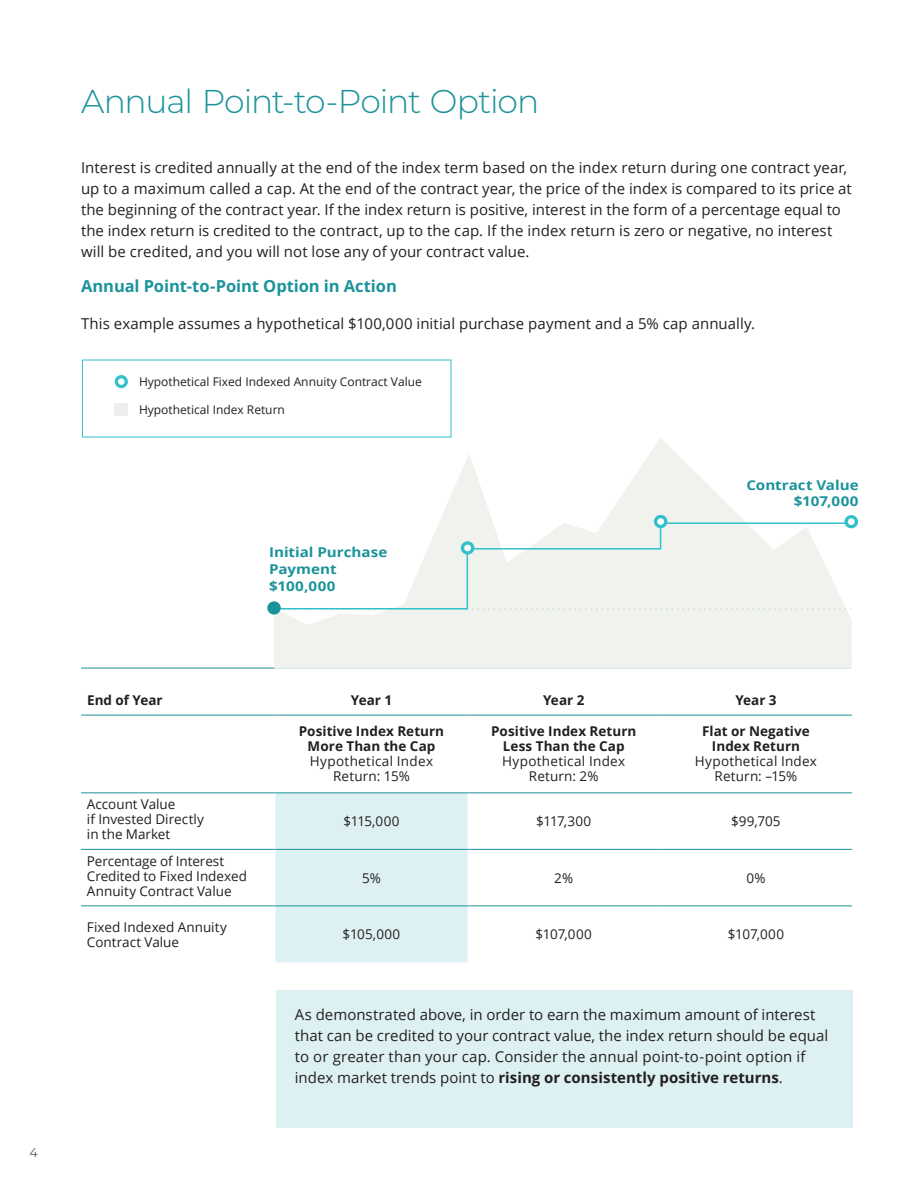
<style>
.page{position:relative;width:918px;height:1188px;background:#fff}
.page>*{position:absolute;margin:0;border:0;box-sizing:border-box;transform-origin:0 0}
.t1{font:300 33px "Montserrat";letter-spacing:-.035em;color:#1a939b}
.t2{font:700 16.5px "Open Sans";letter-spacing:-.005em;color:#1a939b}
.t3{font:15px/21px "Open Sans";letter-spacing:.005em;color:#231f20}
.t4{font:13.5px/15px "Open Sans";letter-spacing:.005em;color:#231f20;text-align:center}
.t5{font:700 13.5px/15px "Open Sans";letter-spacing:.005em;color:#231f20;text-align:center}
.t6{font:700 13.5px/16.8px "Open Sans";color:#1a939b;scale:1.12 1}
.t7{font:300 12.75px "Montserrat";color:#231f20}
.t8{font:12px "Open Sans";color:#231f20}
.t9{font:10.5px/19.8px "Open Sans";color:#231f20}
.s1{font-weight:700}
</style>
<div class="page">
<hr style="left:81px;top:668px;width:769px;height:1px;background:#1c929b">
<svg style="left:274px;top:437px;width:578px;height:232px"></svg>
<svg style="left:274px;top:522px;width:583px;height:88px"></svg>
<svg style="left:654px;top:515px;width:13px;height:13px"></svg>
<div style="left:657px;top:518px;width:7px;height:7px;background:#fff;border-radius:50%"></div>
<div style="left:267px;top:601px;width:14px;height:14px;background:#1a939b;border-radius:50%"></div>
<svg style="left:461px;top:541px;width:13px;height:14px"></svg>
<div style="left:464px;top:545px;width:7px;height:6px;background:#fff;border-radius:50%"></div>
<svg style="left:844px;top:515px;width:14px;height:13px"></svg>
<div style="left:848px;top:518px;width:7px;height:7px;background:#fff;border-radius:50%"></div>
<div style="left:275px;top:794px;width:193px;height:168px;background:#ddf1f3"></div>
<hr style="left:81px;top:715px;width:194px;height:1px;background:#1c929b">
<hr style="left:275px;top:715px;width:193px;height:1px;background:#1c929b">
<hr style="left:468px;top:715px;width:192px;height:1px;background:#1c929b">
<hr style="left:660px;top:715px;width:192px;height:1px;background:#1c929b">
<hr style="left:81px;top:793px;width:194px;height:1px;background:#1c929b">
<hr style="left:275px;top:793px;width:193px;height:1px;background:#1c929b">
<hr style="left:468px;top:793px;width:192px;height:1px;background:#1c929b">
<hr style="left:660px;top:793px;width:192px;height:1px;background:#1c929b">
<hr style="left:81px;top:849px;width:194px;height:1px;background:#1c929b">
<hr style="left:275px;top:849px;width:193px;height:1px;background:#1c929b">
<hr style="left:468px;top:849px;width:192px;height:1px;background:#1c929b">
<hr style="left:660px;top:849px;width:192px;height:1px;background:#1c929b">
<hr style="left:81px;top:906px;width:194px;height:1px;background:#1a939b">
<hr style="left:275px;top:906px;width:193px;height:1px;background:#1a939b">
<hr style="left:468px;top:906px;width:192px;height:1px;background:#1a939b">
<hr style="left:660px;top:906px;width:192px;height:1px;background:#1a939b">
<div style="left:276px;top:990px;width:577px;height:138px;background:#ddf1f3"></div>
<svg style="left:115px;top:375px;width:13px;height:13px"></svg>
<div style="left:118px;top:378px;width:7px;height:7px;background:#fff;border-radius:50%"></div>
<div style="left:115px;top:403px;width:13px;height:13px;background:#ecefeb"></div>
<p class="t7" style="left:29px;top:1144px;width:10px">4</p>
<h1 class="t1" style="left:81px;top:79px;width:460px">Annual Point-to-Point Option</h1>
<p class="t3" style="left:81px;top:157px;width:772px">Interest is credited annually at the end of the index term based on the index return during one contract year, up to a maximum called a cap. At the end of the contract year, the price of the index is compared to its price at the beginning of the contract year. If the index return is positive, interest in the form of a percentage equal to the index return is credited to the contract, up to the cap. If the index return is zero or negative, no interest will be credited, and you will not lose any of your contract value.</p>
<p class="t2" style="left:81px;top:275px;width:317px">Annual Point-to-Point Option in Action</p>
<p class="t3" style="left:81px;top:313px;width:676px">This example assumes a hypothetical $100,000 initial purchase payment and a 5% cap annually.</p>
<p class="t9" style="left:199px;top:221px;width:250px">Hypothetical Fixed Indexed Annuity Contract Value<br>Hypothetical Index Return</p>
<p class="t8" style="left:139px;top:374px;width:284px">Hypothetical Fixed Indexed Annuity Contract Value</p>
<p class="t8" style="left:139px;top:401px;width:147px">Hypothetical Index Return</p>
<p class="t6" style="left:269px;top:544px;width:107px">Initial Purchase<br>Payment $100,000</p>
<p class="t6" style="left:746px;top:476px;width:102px;text-align:right">Contract Value $107,000</p>
<p class="t5" style="left:87px;top:692px;width:77px">End of Year</p>
<p class="t5" style="left:351px;top:692px;width:43px">Year 1</p>
<p class="t5" style="left:543px;top:692px;width:43px">Year 2</p>
<p class="t5" style="left:735px;top:692px;width:43px">Year 3</p>
<p class="t5" style="left:299px;top:723px;width:147px">Positive Index Return<br>More Than the Cap</p>
<p class="t4" style="left:310px;top:753px;width:125px">Hypothetical Index<br>Return: 15%</p>
<p class="t5" style="left:491px;top:723px;width:147px">Positive Index Return<br>Less Than the Cap</p>
<p class="t4" style="left:502px;top:753px;width:125px">Hypothetical Index<br>Return: 2%</p>
<p class="t5" style="left:702px;top:723px;width:109px">Flat or Negative<br>Index Return</p>
<p class="t4" style="left:695px;top:753px;width:124px">Hypothetical Index<br>Return: –15%</p>
<p class="t4" style="left:87px;top:796px;width:119px;text-align:left">Account Value<br>if Invested Directly in the Market</p>
<p class="t4" style="left:87px;top:853px;width:162px;text-align:left">Percentage of Interest<br>Credited to Fixed Indexed<br>Annuity Contract Value</p>
<p class="t4" style="left:343px;top:814px;width:58px">$115,000</p>
<p class="t4" style="left:536px;top:814px;width:57px">$117,300</p>
<p class="t4" style="left:731px;top:814px;width:51px">$99,705</p>
<p class="t4" style="left:362px;top:870px;width:20px">5%</p>
<p class="t4" style="left:554px;top:870px;width:20px">2%</p>
<p class="t4" style="left:746px;top:870px;width:21px">0%</p>
<p class="t4" style="left:87px;top:919px;width:142px;text-align:left">Fixed Indexed Annuity<br>Contract Value</p>
<p class="t4" style="left:343px;top:927px;width:59px">$105,000</p>
<p class="t4" style="left:536px;top:927px;width:58px">$107,000</p>
<p class="t4" style="left:728px;top:927px;width:58px">$107,000</p>
<p class="t3" style="left:295px;top:1004px;width:535px">As demonstrated above, in order to earn the maximum amount of interest that can be credited to your contract value, the index return should be equal to or greater than your cap. Consider the annual point-to-point option if index market trends point to <span class="s1">rising or consistently positive returns</span>.</p>
</div>
